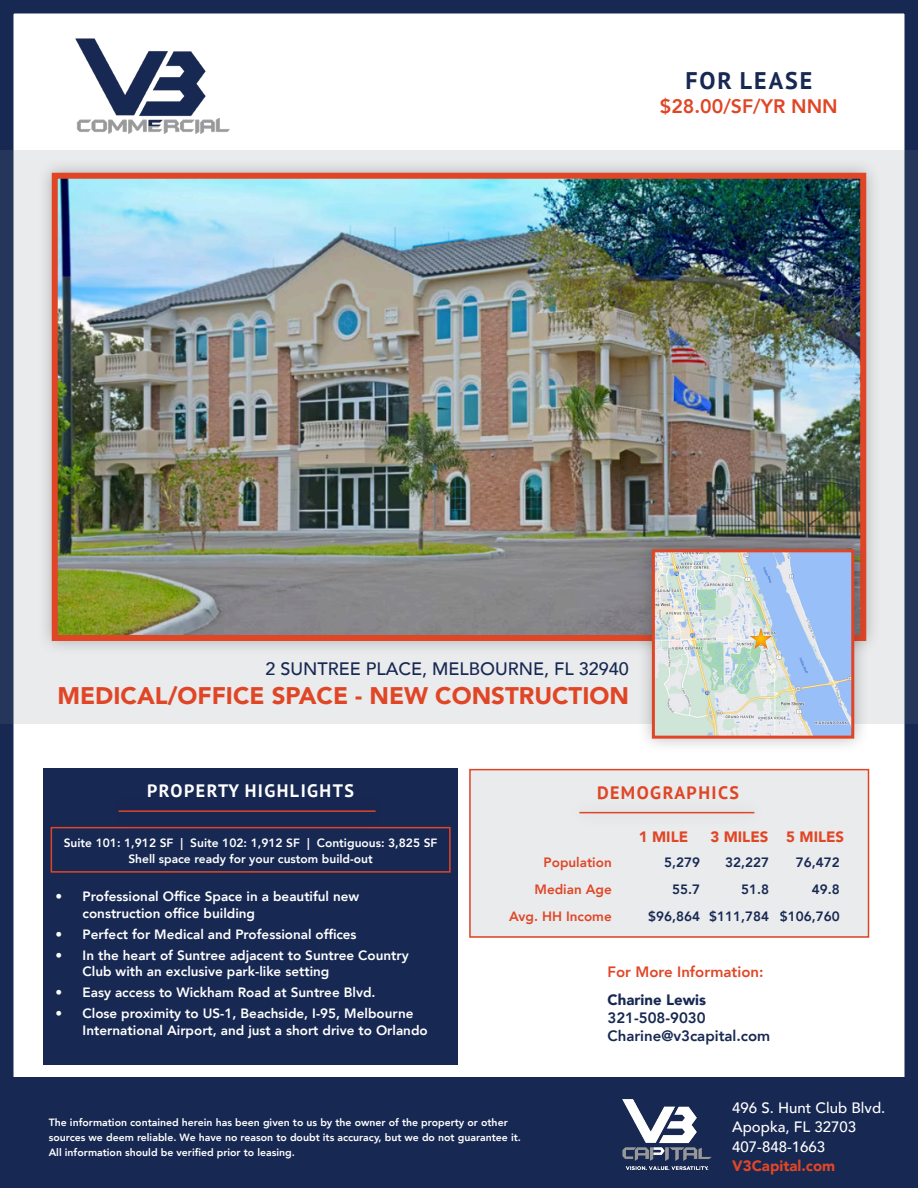
<style>
.page{position:relative;width:918px;height:1188px;background:#fff}
.page>*{position:absolute;margin:0;border:0;box-sizing:border-box;transform-origin:0 0}
.t1{font:900 24px "Avenir";color:#e04626}
.t2{font:700 24px "PT Sans";letter-spacing:.08em;color:#172852}
.t3{font:800 19.5px "Avenir";color:#e04626}
.t4{font:500 18px "Avenir";color:#172852}
.t5{font:700 18px "PT Sans";letter-spacing:.08em;color:#fff}
.t6{font:700 18px "PT Sans";letter-spacing:.08em;color:#e04626}
.t7{font:500 15px "Avenir";color:#fff}
.t8{font:800 15px "Avenir";color:#172852}
.t9{font:900 15px "Avenir";color:#e04626}
.t10{font:800 15px "Avenir";color:#e04626}
.t11{font:900 15px "Avenir";color:#172852}
.t12{font:800 13.5px/16.5px "Avenir";color:#fff}
.t13{font:800 13.5px "Avenir";color:#172852}
.t14{font:800 13.5px "Avenir";color:#e04626}
.t15{font:800 12px "Avenir";color:#fff}
.t16{font:800 10.5px/15px "Avenir";color:#fff}
</style>
<div class="page">
<img style="left:75px;top:38px;width:155px;height:96px">
<div style="left:0;top:0;width:918px;height:1188px;border:14px solid #172852"></div>
<div style="left:44px;top:769px;width:414px;height:296px;background:#172852"></div>
<svg style="left:0;top:150px;width:918px;height:574px;background:#c7cbd2"></svg>
<div style="left:36px;top:157px;width:846px;height:499px;background:#231f20;opacity:.3"></div>
<img style="left:59px;top:180px;width:800px;height:454px">
<div style="left:52px;top:173px;width:814px;height:468px;border:6px solid #e04626"></div>
<div style="left:637px;top:534px;width:232px;height:220px;background:#231f20;opacity:.3"></div>
<img style="left:656px;top:553px;width:194px;height:182px">
<div style="left:652px;top:549px;width:202px;height:190px;border:3px solid #e04626"></div>
<hr style="left:119px;top:810px;width:257px;height:2px;background:#e04626">
<div style="left:0;top:1078px;width:918px;height:110px;background:#172852"></div>
<img style="left:749px;top:626px;width:24px;height:24px">
<div style="left:469px;top:769px;width:399px;height:169px;background:#e9ebec"></div>
<div style="left:567px;top:797px;width:200px;height:31px;background:#231f20;opacity:.3"></div>
<hr style="left:579px;top:812px;width:175px;height:1px;background:#e04626">
<div style="left:469px;top:769px;width:400px;height:169px;border:2px solid #e04626"></div>
<img style="left:623px;top:1100px;width:89px;height:70px">
<div style="left:51px;top:827px;width:400px;height:46px;border:2px solid #e04626"></div>
<p class="t2" style="left:685px;top:65px;width:128px">FOR LEASE</p>
<p class="t3" style="left:660px;top:91px;width:179px">$28.00/SF/YR NNN</p>
<p class="t4" style="left:266px;top:653px;width:365px">2 SUNTREE PLACE, MELBOURNE, FL 32940</p>
<p class="t1" style="left:58px;top:675px;width:573px">MEDICAL/OFFICE SPACE - NEW CONSTRUCTION</p>
<p class="t5" style="left:147px;top:779px;width:208px">PROPERTY HIGHLIGHTS</p>
<p class="t15" style="left:64px;top:833px;width:375px">Suite 101: 1,912 SF | Suite 102: 1,912 SF | Contiguous: 3,825 SF</p>
<p class="t15" style="left:128px;top:849px;width:246px">Shell space ready for your custom build-out</p>
<p class="t12" style="left:83px;top:888px;width:278px;text-indent:-27px">• Professional Office Space in a beautiful new construction office building</p>
<p class="t12" style="left:56px;top:926px;width:303px">• Perfect for Medical and Professional offices</p>
<p class="t12" style="left:83px;top:947px;width:328px;text-indent:-27px">• In the heart of Suntree adjacent to Suntree Country<br>Club with an exclusive park-like setting</p>
<p class="t12" style="left:56px;top:984px;width:321px">• Easy access to Wickham Road at Suntree Blvd.</p>
<p class="t12" style="left:83px;top:1005px;width:347px;text-indent:-27px">• Close proximity to US-1, Beachside, I-95, Melbourne<br>International Airport, and just a short drive to Orlando</p>
<p class="t6" style="left:597px;top:780px;width:144px">DEMOGRAPHICS</p>
<p class="t14" style="left:544px;top:852px;width:70px">Population</p>
<p class="t14" style="left:535px;top:879px;width:79px">Median Age</p>
<p class="t14" style="left:509px;top:906px;width:104px">Avg. HH Income</p>
<p class="t9" style="left:639px;top:824px;width:51px">1 MILE</p>
<p class="t9" style="left:710px;top:824px;width:135px">3 MILES 5 MILES</p>
<p class="t13" style="left:664px;top:852px;width:37px">5,279</p>
<p class="t13" style="left:672px;top:879px;width:29px">55.7</p>
<p class="t13" style="left:648px;top:906px;width:53px">$96,864</p>
<p class="t13" style="left:725px;top:852px;width:45px">32,227</p>
<p class="t13" style="left:741px;top:879px;width:29px">51.8</p>
<p class="t13" style="left:709px;top:906px;width:61px">$111,784</p>
<p class="t13" style="left:796px;top:852px;width:45px">76,472</p>
<p class="t13" style="left:812px;top:879px;width:29px">49.8</p>
<p class="t13" style="left:780px;top:906px;width:61px">$106,760</p>
<p class="t10" style="left:608px;top:960px;width:158px">For More Information:</p>
<p class="t11" style="left:608px;top:987px;width:100px">Charine Lewis</p>
<p class="t8" style="left:608px;top:1006px;width:100px">321-508-9030</p>
<p class="t8" style="left:608px;top:1024px;width:164px">Charine@v3capital.com</p>
<p class="t16" style="left:49px;top:1115px;width:474px">The information contained herein has been given to us by the owner of the property or other sources we deem reliable. We have no reason to doubt its accuracy, but we do not guarantee it.<br>All information should be verified prior to leasing.</p>
<p class="t7" style="left:732px;top:1095px;width:155px">496 S. Hunt Club Blvd.</p>
<p class="t7" style="left:732px;top:1114px;width:125px">Apopka, FL 32703</p>
<p class="t7" style="left:732px;top:1134px;width:94px">407-848-1663</p>
<p class="t9" style="left:732px;top:1153px;width:105px">V3Capital.com</p>
</div>
